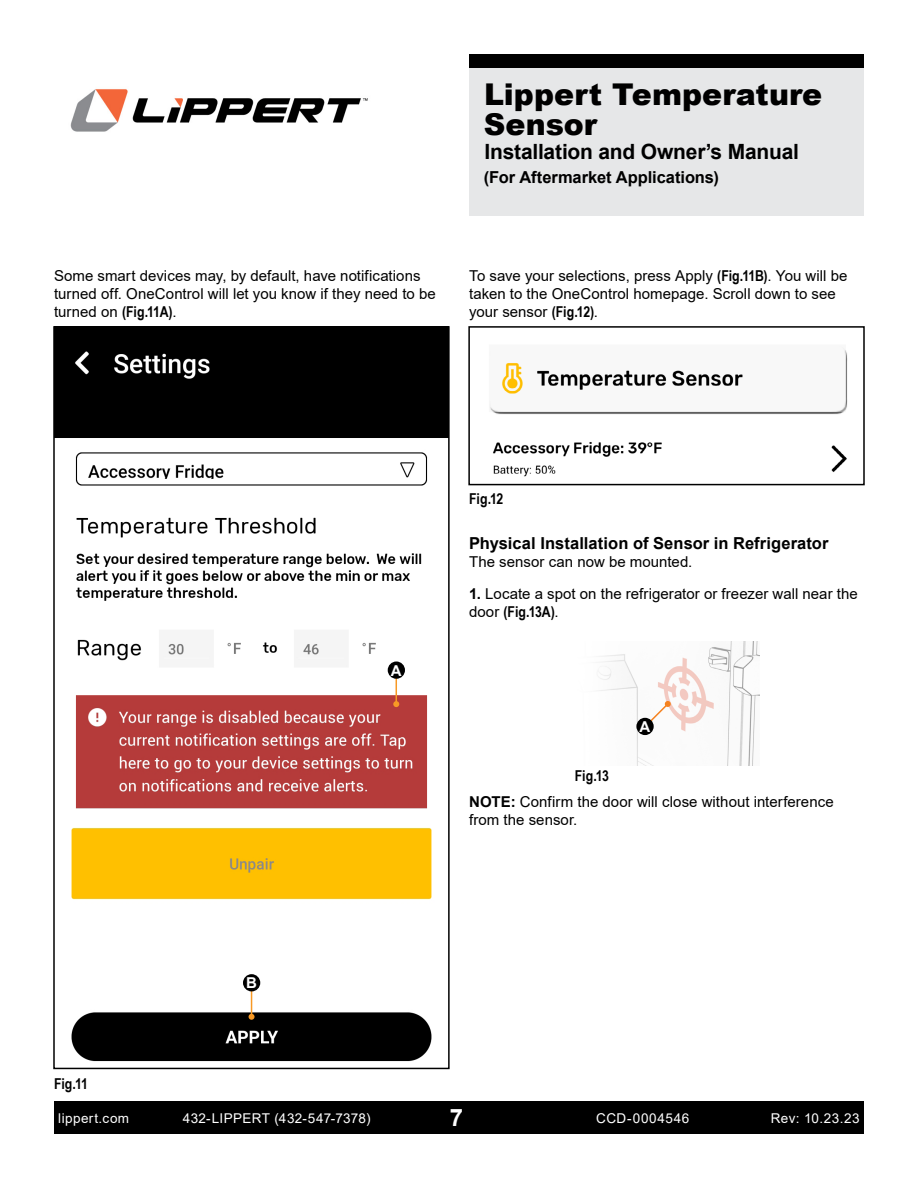
<style>
.page{position:relative;width:918px;height:1188px;background:#fff}
.page>*{position:absolute;margin:0;border:0;box-sizing:border-box;transform-origin:0 0}
.t1{font:900 30px/30px "Arial";letter-spacing:.005em;color:#000}
.t2{font:700 24px "Arial";color:#fff}
.t3{font:700 21px "Arial";letter-spacing:-.01em;color:#000}
.t4{font:700 16.5px "Arial";color:#000}
.t5{font:15px/18px "Arial";letter-spacing:.005em;color:#000}
.t6{font:700 15px "Arial Narrow";letter-spacing:-.01em;color:#000}
.t7{font:700 15px "Arial";color:#fff}
.t8{font:13.5px "Arial";letter-spacing:.035em;color:#fff}
.s1{font-family:"Arial Narrow";font-weight:700}
.s2{font-weight:700}
.s3{font-family:"Arial";font-weight:400}
</style>
<div class="page">
<div style="left:54px;top:1102px;width:810px;height:32px;background:#000"></div>
<img style="left:70px;top:89px;width:298px;height:43px">
<div style="left:469px;top:54px;width:395px;height:162px;background:#e6e7e8"></div>
<div style="left:469px;top:54px;width:395px;height:14px;background:#000"></div>
<img style="left:490px;top:348px;width:358px;height:129px">
<div style="left:468px;top:326px;width:397px;height:159px;border:2px solid #000"></div>
<img style="left:56px;top:329px;width:391px;height:733px">
<div style="left:53px;top:326px;width:397px;height:743px;border:2px solid #000"></div>
<img style="left:599px;top:642px;width:161px;height:124px">
<svg style="left:643px;top:701px;width:28px;height:27px"></svg>
<div style="left:636px;top:718px;width:18px;height:17px;background:#000;border-radius:50%"></div>
<hr style="left:396px;top:670px;width:1px;height:34px;background:#f89925">
<svg style="left:393px;top:701px;width:6px;height:6px"></svg>
<div style="left:388px;top:662px;width:17px;height:17px;background:#000;border-radius:50%"></div>
<hr style="left:251px;top:983px;width:1px;height:34px;background:#f89925">
<svg style="left:249px;top:1014px;width:6px;height:6px"></svg>
<div style="left:243px;top:974px;width:17px;height:17px;background:#000;border-radius:50%"></div>
<p class="t5" style="left:54px;top:267px;width:383px">Some smart devices may, by default, have notifications turned off. OneControl will let you know if they need to be turned on <span class="s1">(Fig.11A)</span>.</p>
<h1 class="t1" style="left:484px;top:79px;width:340px">Lippert Temperature<br>Sensor</h1>
<h3 class="t3" style="left:484px;top:137px;width:316px">Installation and Owner’s Manual</h3>
<p class="t4" style="left:484px;top:166px;width:236px">(For Aftermarket Applications)</p>
<p class="t5" style="left:469px;top:267px;width:380px">To save your selections, press Apply <span class="s1">(Fig.11B)</span>. You will be taken to the OneControl homepage. Scroll down to see your sensor <span class="s1">(Fig.12)</span>.</p>
<p class="t6" style="left:54px;top:1072px;width:35px">Fig.11</p>
<p class="t7" style="left:246px;top:972px;width:12px">B</p>
<p class="t7" style="left:391px;top:660px;width:12px">A</p>
<p class="t6" style="left:469px;top:487px;width:36px">Fig.12</p>
<p class="t4" style="left:469px;top:532px;width:361px">Physical Installation of Sensor in Refrigerator</p>
<p class="t5" style="left:469px;top:553px;width:225px">The sensor can now be mounted.</p>
<p class="t5" style="left:469px;top:584px;width:390px"><span class="s2">1.</span> Locate a spot on the refrigerator or freezer wall near the</p>
<p class="t6" style="left:469px;top:600px;width:91px"><span class="s3">door</span> (Fig.13A)<span class="s3">.</span></p>
<p class="t6" style="left:575px;top:765px;width:36px">Fig.13</p>
<p class="t7" style="left:640px;top:716px;width:12px">A</p>
<p class="t5" style="left:469px;top:793px;width:366px"><span class="s2">NOTE:</span> Confirm the door will close without interference from the sensor.</p>
<p class="t8" style="left:58px;top:1109px;width:72px">lippert.com</p>
<p class="t8" style="left:183px;top:1109px;width:189px">432-LIPPERT (432-547-7378)</p>
<h2 class="t2" style="left:450px;top:1100px;width:15px">7</h2>
<p class="t8" style="left:771px;top:1109px;width:90px">Rev: 10.23.23</p>
<p class="t8" style="left:596px;top:1109px;width:95px">CCD-0004546</p>
</div>
